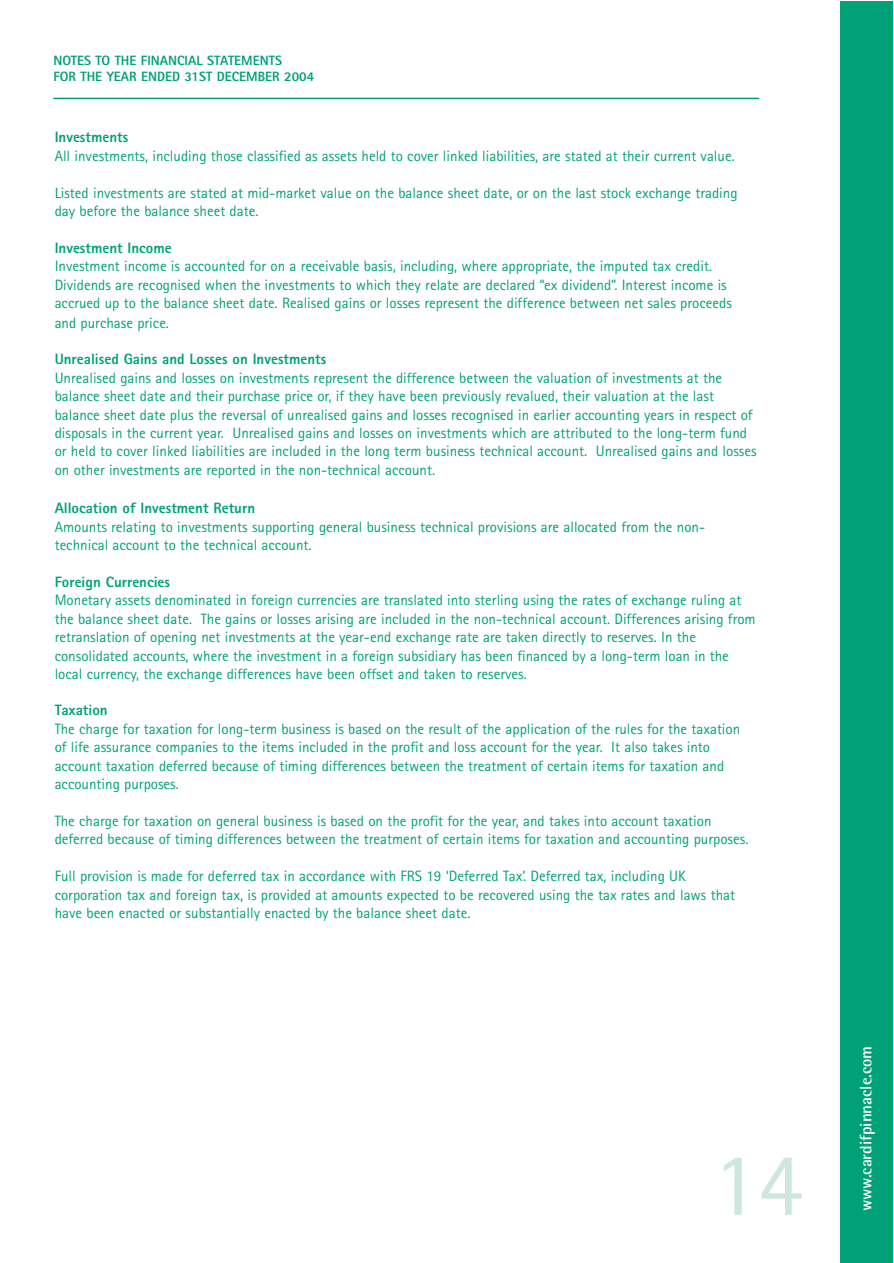
<style>
.page{position:relative;width:894px;height:1263px;background:#fff}
.page>*{position:absolute;margin:0;border:0;box-sizing:border-box;transform-origin:0 0}
.t1{font:90px "Agfa Rotis Semisans";color:#cde7dd}
.t2{font:700 16.5px "Agfa Rotis Semisans";color:#fff}
.t3{font:15px/18.5px "Agfa Rotis Sans Serif";color:#00a177}
.t4{font:800 15px "Agfa Rotis Sans Serif";color:#00a177}
.t5{font:800 13.5px/16.2px "Agfa Rotis Sans Serif";color:#00a177}
</style>
<div class="page">
<div style="left:840px;top:2px;width:52px;height:1261px;background:#00a177"></div>
<hr style="left:53px;top:98px;width:706px;height:1px;background:#00a177">
<p class="t5" style="left:53px;top:53px;width:262px">NOTES TO THE FINANCIAL STATEMENTS<br>FOR THE YEAR ENDED 31ST DECEMBER 2004</p>
<p class="t4" style="left:55px;top:132px;width:75px">Investments</p>
<p class="t3" style="left:55px;top:148px;width:681px">All investments, including those classified as assets held to cover linked liabilities, are stated at their current value.</p>
<p class="t3" style="left:55px;top:185px;width:684px">Listed investments are stated at mid-market value on the balance sheet date, or on the last stock exchange trading day before the balance sheet date.</p>
<p class="t4" style="left:55px;top:242px;width:119px">Investment Income</p>
<p class="t3" style="left:55px;top:258px;width:678px">Investment income is accounted for on a receivable basis, including, where appropriate, the imputed tax credit.<br>Dividends are recognised when the investments to which they relate are declared “ex dividend”. Interest income is accrued up to the balance sheet date. Realised gains or losses represent the difference between net sales proceeds and purchase price.</p>
<p class="t4" style="left:55px;top:354px;width:273px">Unrealised Gains and Losses on Investments</p>
<p class="t3" style="left:55px;top:370px;width:703px">Unrealised gains and losses on investments represent the difference between the valuation of investments at the balance sheet date and their purchase price or, if they have been previously revalued, their valuation at the last balance sheet date plus the reversal of unrealised gains and losses recognised in earlier accounting years in respect of disposals in the current year. Unrealised gains and losses on investments which are attributed to the long-term fund or held to cover linked liabilities are included in the long term business technical account. Unrealised gains and losses on other investments are reported in the non-technical account.</p>
<p class="t4" style="left:55px;top:502px;width:202px">Allocation of Investment Return</p>
<p class="t3" style="left:55px;top:519px;width:652px">Amounts relating to investments supporting general business technical provisions are allocated from the non&shy;technical account to the technical account.</p>
<p class="t4" style="left:55px;top:576px;width:117px">Foreign Currencies</p>
<p class="t3" style="left:55px;top:592px;width:702px">Monetary assets denominated in foreign currencies are translated into sterling using the rates of exchange ruling at the balance sheet date. The gains or losses arising are included in the non-technical account. Differences arising from retranslation of opening net investments at the year-end exchange rate are taken directly to reserves. In the consolidated accounts, where the investment in a foreign subsidiary has been financed by a long-term loan in the local currency, the exchange differences have been offset and taken to reserves.</p>
<p class="t4" style="left:55px;top:705px;width:55px">Taxation</p>
<p class="t3" style="left:55px;top:721px;width:687px">The charge for taxation for long-term business is based on the result of the application of the rules for the taxation of life assurance companies to the items included in the profit and loss account for the year. It also takes into account taxation deferred because of timing differences between the treatment of certain items for taxation and accounting purposes.</p>
<p class="t3" style="left:55px;top:813px;width:695px">The charge for taxation on general business is based on the profit for the year, and takes into account taxation deferred because of timing differences between the treatment of certain items for taxation and accounting purposes.</p>
<p class="t3" style="left:55px;top:868px;width:682px">Full provision is made for deferred tax in accordance with FRS 19 ‘Deferred Tax’. Deferred tax, including UK corporation tax and foreign tax, is provided at amounts expected to be recovered using the tax rates and laws that have been enacted or substantially enacted by the balance sheet date.</p>
<h1 class="t1" style="left:712px;top:1151px;width:92px">14</h1>
<p class="t2" style="left:859px;top:1211px;width:167px;rotate:-90deg">www.cardifpinnacle.com</p>
</div>
